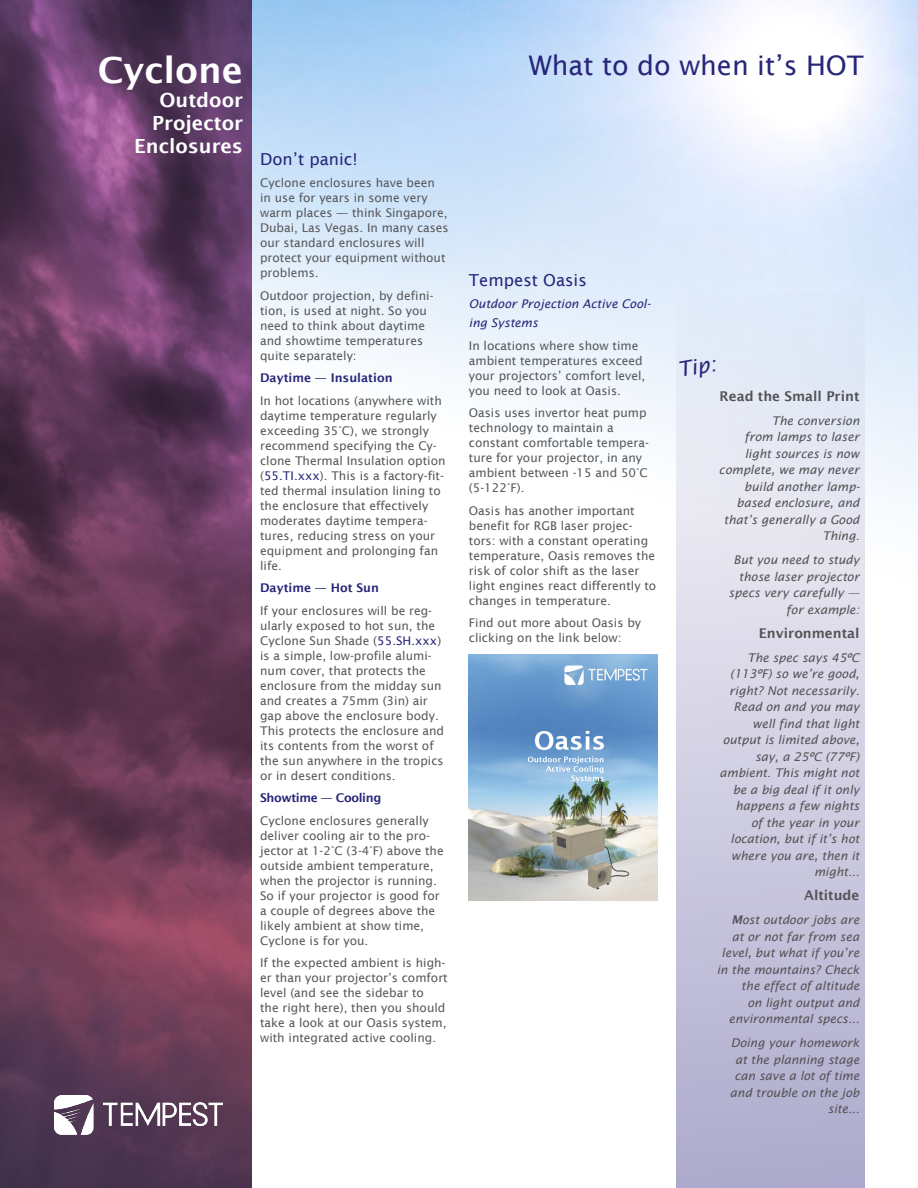
<style>
.page{position:relative;width:918px;height:1188px;background:#fff}
.page>*{position:absolute;margin:0;border:0;box-sizing:border-box;transform-origin:0 0}
.t1{font:600 36px "Lucida Sans";color:#fff}
.t2{font:27px "Lucida Sans";color:#272679}
.t3{font:italic 21px "Lucida Sans";color:#272679}
.t4{font:600 19.5px "Lucida Sans";color:#fff}
.t5{font:16.5px "Lucida Sans";color:#272679}
.t6{font:600 13.5px "Lucida Sans";color:#535355}
.t7{font:12px/15px "Lucida Sans";color:#57585a}
.t8{font:italic 12px/16.5px "Lucida Sans";color:#535355;text-align:right}
.t9{font:italic 12px/19.8px "Lucida Sans";color:#272679}
.t10{font:600 12px "Lucida Sans";color:#272679}
.t11{font:600 12px "Lucida Sans";letter-spacing:-.03em;color:#272679}
.s1{font-weight:600}
.s2{color:#272679}
</style>
<div class="page">
<svg style="left:676px;top:292px;width:189px;height:896px;background:#d0d0e4"></svg>
<img style="left:0;top:0;width:252px;height:1188px">
<img style="left:55px;top:1095px;width:167px;height:44px">
<img style="left:468px;top:655px;width:190px;height:246px">
<p class="t1" style="left:98px;top:50px;width:147px">Cyclone</p>
<p class="t4" style="left:160px;top:89px;width:85px">Outdoor</p>
<p class="t4" style="left:152px;top:112px;width:92px">Projector</p>
<p class="t4" style="left:134px;top:135px;width:110px">Enclosures</p>
<p class="t5" style="left:260px;top:149px;width:99px">Don’t panic!</p>
<p class="t7" style="left:260px;top:175px;width:190px">Cyclone enclosures have been in use for years in some very warm places <span class="s1">—</span> think Singapore,<br>Dubai, Las Vegas. In many cases our standard enclosures will protect your equipment without problems.</p>
<p class="t7" style="left:260px;top:288px;width:175px">Outdoor projection, by defini&shy;tion, is used at night. So you need to think about daytime and showtime temperatures quite separately:</p>
<p class="t10" style="left:260px;top:371px;width:134px">Daytime — Insulation</p>
<p class="t7" style="left:260px;top:393px;width:187px">In hot locations (anywhere with daytime temperature regularly exceeding 35°C), we strongly recommend specifying the Cy&shy;clone Thermal Insulation option (<span class="s2">55.TI.xxx</span>). This is a factory-fit&shy;ted thermal insulation lining to the enclosure that effectively moderates daytime tempera&shy;tures, reducing stress on your equipment and prolonging fan life.</p>
<p class="t10" style="left:260px;top:581px;width:120px">Daytime — Hot Sun</p>
<p class="t7" style="left:260px;top:603px;width:186px">If your enclosures will be reg&shy;ularly exposed to hot sun, the<br>Cyclone Sun Shade (<span class="s2">55.SH.xxx</span>) is a simple, low-profile alumi&shy;num cover, that protects the enclosure from the midday sun and creates a 75mm (3in) air gap above the enclosure body.<br>This protects the enclosure and its contents from the worst of the sun anywhere in the tropics or in desert conditions.</p>
<p class="t11" style="left:260px;top:791px;width:123px">Showtime — Cooling</p>
<p class="t7" style="left:260px;top:813px;width:185px">Cyclone enclosures generally deliver cooling air to the pro&shy;jector at 1-2°C (3-4°F) above the outside ambient temperature, when the projector is running.<br>So if your projector is good for a couple of degrees above the likely ambient at show time,<br>Cyclone is for you.</p>
<p class="t7" style="left:260px;top:955px;width:189px">If the expected ambient is high&shy;er than your projector’s comfort level (and see the sidebar to<br>the right here), then you should take a look at our Oasis system, with integrated active cooling.</p>
<p class="t2" style="left:529px;top:49px;width:337px">What to do when it’s HOT</p>
<p class="t5" style="left:469px;top:270px;width:119px">Tempest Oasis</p>
<p class="t9" style="left:469px;top:293px;width:183px">Outdoor Projection Active Cool&shy;ing Systems</p>
<p class="t7" style="left:469px;top:338px;width:178px">In locations where show time ambient temperatures exceed your projectors’ comfort level, you need to look at Oasis.</p>
<p class="t7" style="left:469px;top:406px;width:182px">Oasis uses invertor heat pump technology to maintain a constant comfortable tempera&shy;ture for your projector, in any ambient between -15 and 50°C (5-122°F).</p>
<p class="t7" style="left:469px;top:503px;width:189px">Oasis has another important benefit for RGB laser projec&shy;tors: with a constant operating temperature, Oasis removes the risk of color shift as the laser light engines react differently to changes in temperature.</p>
<p class="t7" style="left:469px;top:616px;width:174px">Find out more about Oasis by clicking on the link below:</p>
<p class="t3" style="left:676px;top:358px;width:40px;rotate:-10deg">Tip:</p>
<p class="t6" style="left:720px;top:388px;width:141px">Read the Small Print</p>
<p class="t8" style="left:719px;top:412px;width:142px">The conversion<br>from lamps to laser light sources is now complete, we may never build another lamp&shy;based enclosure, and that’s generally a Good<br>Thing.</p>
<p class="t8" style="left:729px;top:552px;width:132px">But you need to study those laser projector specs very carefully — for example:</p>
<p class="t6" style="left:759px;top:625px;width:102px">Environmental</p>
<p class="t8" style="left:720px;top:649px;width:141px">The spec says 45ºC (113ºF) so we’re good, right? Not necessarily.<br>Read on and you may well find that light output is limited above, say, a 25ºC (77ºF) ambient. This might not be a big deal if it only happens a few nights<br>of the year in your location, but if it’s hot where you are, then it might...</p>
<p class="t6" style="left:804px;top:888px;width:57px">Altitude</p>
<p class="t8" style="left:717px;top:912px;width:144px"><span class="s1">M</span>ost outdoor jobs are at or not far from sea level, but what if you’re in the mountains? Check the effect of altitude<br>on light output and environmental specs...</p>
<p class="t8" style="left:730px;top:1035px;width:131px">Doing your homework at the planning stage can save a lot of time and trouble on the job site...</p>
</div>
